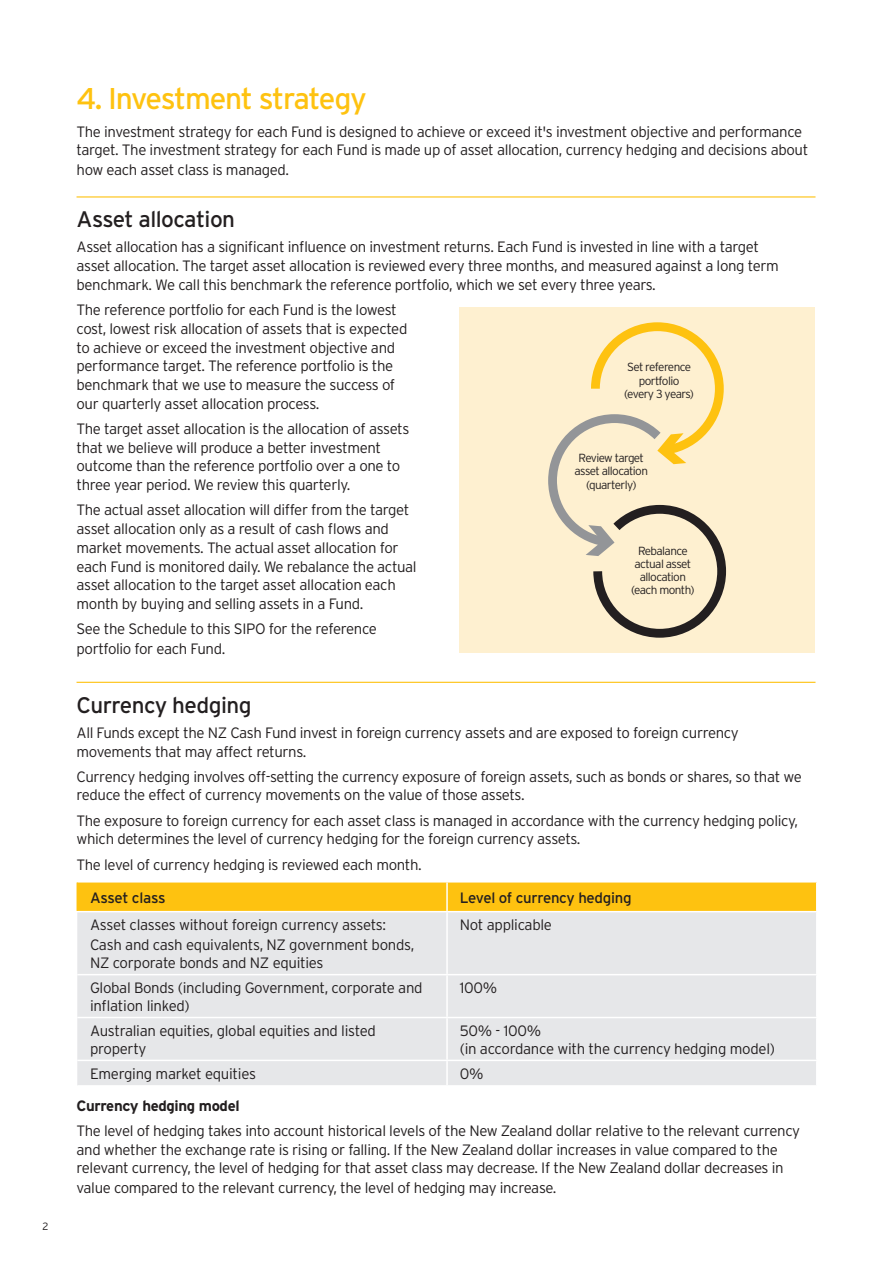
<style>
.page{position:relative;width:893px;height:1263px;background:#fff}
.page>*{position:absolute;margin:0;border:0;box-sizing:border-box;transform-origin:0 0}
.t1{font:30px "Interstate";letter-spacing:-.04em;color:#fec210}
.t2{font:22.5px "Interstate";letter-spacing:-.025em;color:#231f20}
.t3{font:300 15px/18.8px "Interstate";letter-spacing:-.025em;color:#231f20}
.t4{font:15px "Interstate";letter-spacing:-.02em;color:#231f20}
.t5{font:700 15px "Interstate";letter-spacing:-.025em;color:#231f20}
.t6{font:300 11.7px/13.2px "Interstate";letter-spacing:-.05em;color:#231f20;text-align:center}
.t7{font:300 10.5px "Interstate";color:#231f20}
</style>
<div class="page">
<hr style="left:77px;top:196px;width:738px;height:2px;background:#fec210">
<hr style="left:77px;top:682px;width:738px;height:1px;background:#fec210">
<div style="left:77px;top:912px;width:739px;height:173px;background:#e6e7e9"></div>
<hr style="left:446px;top:912px;width:2px;height:62px;background:#fff">
<hr style="left:77px;top:974px;width:370px;height:1px;background:#fff">
<hr style="left:447px;top:974px;width:370px;height:1px;background:#fff">
<hr style="left:446px;top:975px;width:2px;height:42px;background:#fff">
<hr style="left:77px;top:1017px;width:370px;height:1px;background:#fff">
<hr style="left:447px;top:1017px;width:370px;height:1px;background:#fff">
<hr style="left:446px;top:1018px;width:2px;height:42px;background:#fff">
<hr style="left:77px;top:1060px;width:370px;height:1px;background:#fff">
<hr style="left:447px;top:1060px;width:370px;height:1px;background:#fff">
<hr style="left:446px;top:1061px;width:2px;height:24px;background:#fff">
<svg style="left:77px;top:882px;width:740px;height:29px;background:#fec316"></svg>
<div style="left:459px;top:307px;width:356px;height:346px;background:#fef0d0"></div>
<svg style="left:548px;top:322px;width:178px;height:316px"></svg>
<p class="t7" style="left:43px;top:1220px;width:7px">2</p>
<h1 class="t1" style="left:77px;top:82px;width:292px">4. Investment strategy</h1>
<p class="t3" style="left:77px;top:121px;width:733px;line-height:19.2px">The investment strategy for each Fund is designed to achieve or exceed it's investment objective and performance target. The investment strategy for each Fund is made up of asset allocation, currency hedging and decisions about how each asset class is managed.</p>
<h2 class="t2" style="left:77px;top:207px;width:160px">Asset allocation</h2>
<p class="t3" style="left:77px;top:238px;width:704px">Asset allocation has a significant influence on investment returns. Each Fund is invested in line with a target asset allocation. The target asset allocation is reviewed every three months, and measured against a long term benchmark. We call this benchmark the reference portfolio, which we set every three years.</p>
<p class="t3" style="left:77px;top:300px;width:332px">The reference portfolio for each Fund is the lowest cost, lowest risk allocation of assets that is expected to achieve or exceed the investment objective and performance target. The reference portfolio is the benchmark that we use to measure the success of our quarterly asset allocation process.</p>
<p class="t3" style="left:77px;top:419px;width:334px">The target asset allocation is the allocation of assets that we believe will produce a better investment outcome than the reference portfolio over a one to three year period. We review this quarterly.</p>
<p class="t3" style="left:77px;top:500px;width:342px">The actual asset allocation will differ from the target asset allocation only as a result of cash flows and market movements. The actual asset allocation for each Fund is monitored daily. We rebalance the actual asset allocation to the target asset allocation each month by buying and selling assets in a Fund.</p>
<p class="t3" style="left:77px;top:619px;width:302px;line-height:19.5px">See the Schedule to this SIPO for the reference portfolio for each Fund.</p>
<h2 class="t2" style="left:77px;top:692px;width:176px">Currency hedging</h2>
<p class="t3" style="left:77px;top:723px;width:664px">All Funds except the NZ Cash Fund invest in foreign currency assets and are exposed to foreign currency movements that may affect returns.</p>
<p class="t3" style="left:77px;top:767px;width:727px">Currency hedging involves off-setting the currency exposure of foreign assets, such as bonds or shares, so that we reduce the effect of currency movements on the value of those assets.</p>
<p class="t3" style="left:77px;top:811px;width:723px">The exposure to foreign currency for each asset class is managed in accordance with the currency hedging policy, which determines the level of currency hedging for the foreign currency assets.</p>
<p class="t3" style="left:77px;top:855px;width:347px">The level of currency hedging is reviewed each month.</p>
<p class="t4" style="left:90px;top:889px;width:77px">Asset class</p>
<p class="t4" style="left:460px;top:889px;width:173px">Level of currency hedging</p>
<p class="t3" style="left:90px;top:915px;width:326px;line-height:20.1px">Asset classes without foreign currency assets:<br>Cash and cash equivalents, NZ government bonds,</p>
<p class="t3" style="left:90px;top:953px;width:235px">NZ corporate bonds and NZ equities</p>
<p class="t6" style="left:624px;top:360px;width:71px">Set reference portfolio (every 3 years)</p>
<p class="t6" style="left:574px;top:451px;width:75px">Review target asset allocation (quarterly)</p>
<p class="t6" style="left:631px;top:544px;width:65px">Rebalance actual asset allocation (each month)</p>
<p class="t3" style="left:460px;top:915px;width:94px">Not applicable</p>
<p class="t3" style="left:90px;top:979px;width:334px;line-height:18px">Global Bonds (including Government, corporate and inflation linked)</p>
<p class="t3" style="left:460px;top:978px;width:39px">100%</p>
<p class="t3" style="left:90px;top:1021px;width:287px;line-height:18px">Australian equities, global equities and listed property</p>
<p class="t3" style="left:460px;top:1021px;width:317px;line-height:18px">50% - 100%<br>(in accordance with the currency hedging model)</p>
<p class="t3" style="left:90px;top:1064px;width:167px">Emerging market equities</p>
<p class="t3" style="left:460px;top:1064px;width:25px">0%</p>
<p class="t5" style="left:77px;top:1097px;width:165px">Currency hedging model</p>
<p class="t3" style="left:77px;top:1121px;width:725px">The level of hedging takes into account historical levels of the New Zealand dollar relative to the relevant currency and whether the exchange rate is rising or falling. If the New Zealand dollar increases in value compared to the relevant currency, the level of hedging for that asset class may decrease. If the New Zealand dollar decreases in value compared to the relevant currency, the level of hedging may increase.</p>
</div>
